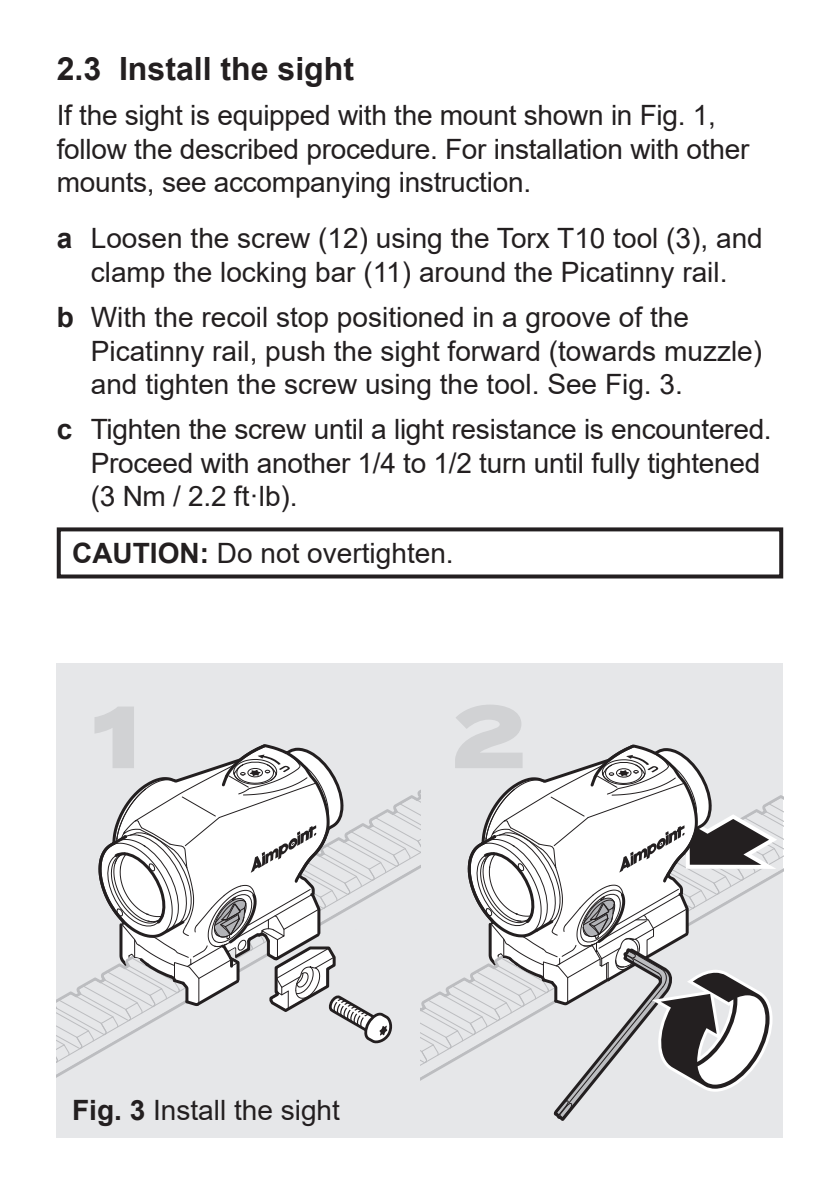
<style>
.page{position:relative;width:840px;height:1191px;background:#fff}
.page>*{position:absolute;margin:0;border:0;box-sizing:border-box;transform-origin:0 0}
.t1{font:800 88px "Termina";color:#d1d2d4}
.t2{font:700 32px "Arial";color:#231f20}
.Text{font:28px/33.6px "Arial";letter-spacing:-.01em;color:#231f20}
.Text_figures{font:28px "Arial";color:#231f20}
.s1{font-weight:700}
</style>
<div class="page">
<div style="left:57px;top:527px;width:725px;height:51px;border:4px solid #231f20"></div>
<div style="left:57px;top:663px;width:725px;height:474px;background:#e6e7e9"></div>
<svg style="left:57px;top:744px;width:725px;height:377px"></svg>
<p class="t2" style="left:57px;top:46px;width:298px">2.3 Install the sight</p>
<p class="Text" style="left:57px;top:98px;width:693px">If the sight is equipped with the mount shown in Fig. 1, follow the described procedure. For installation with other mounts, see accompanying instruction.</p>
<p class="Text" style="left:57px;top:222px;width:707px;text-align:center"><span class="s1">a</span> Loosen the screw (12) using the Torx T10 tool (3), and clamp the locking bar (11) around the Picatinny rail.</p>
<p class="Text" style="left:91px;top:300px;width:672px;text-indent:-34px"><span class="s1">b</span> With the recoil stop positioned in a groove of the<br>Picatinny rail, push the sight forward (towards muzzle) and tighten the screw using the tool. See Fig. 3.</p>
<p class="Text" style="left:91px;top:412px;width:682px;text-indent:-34px"><span class="s1">c</span> Tighten the screw until a light resistance is encountered.<br>Proceed with another 1/4 to 1/2 turn until fully tightened (3 Nm / 2.2 ft·lb).</p>
<p class="Text" style="left:72px;top:536px;width:383px"><span class="s1">CAUTION:</span> Do not overtighten.</p>
<p class="t1" style="left:92px;top:671px;width:49px">1</p>
<p class="t1" style="left:452px;top:671px;width:76px">2</p>
<p class="Text_figures" style="left:72px;top:1090px;width:269px"><span class="s1">Fig. 3</span> Install the sight</p>
</div>
